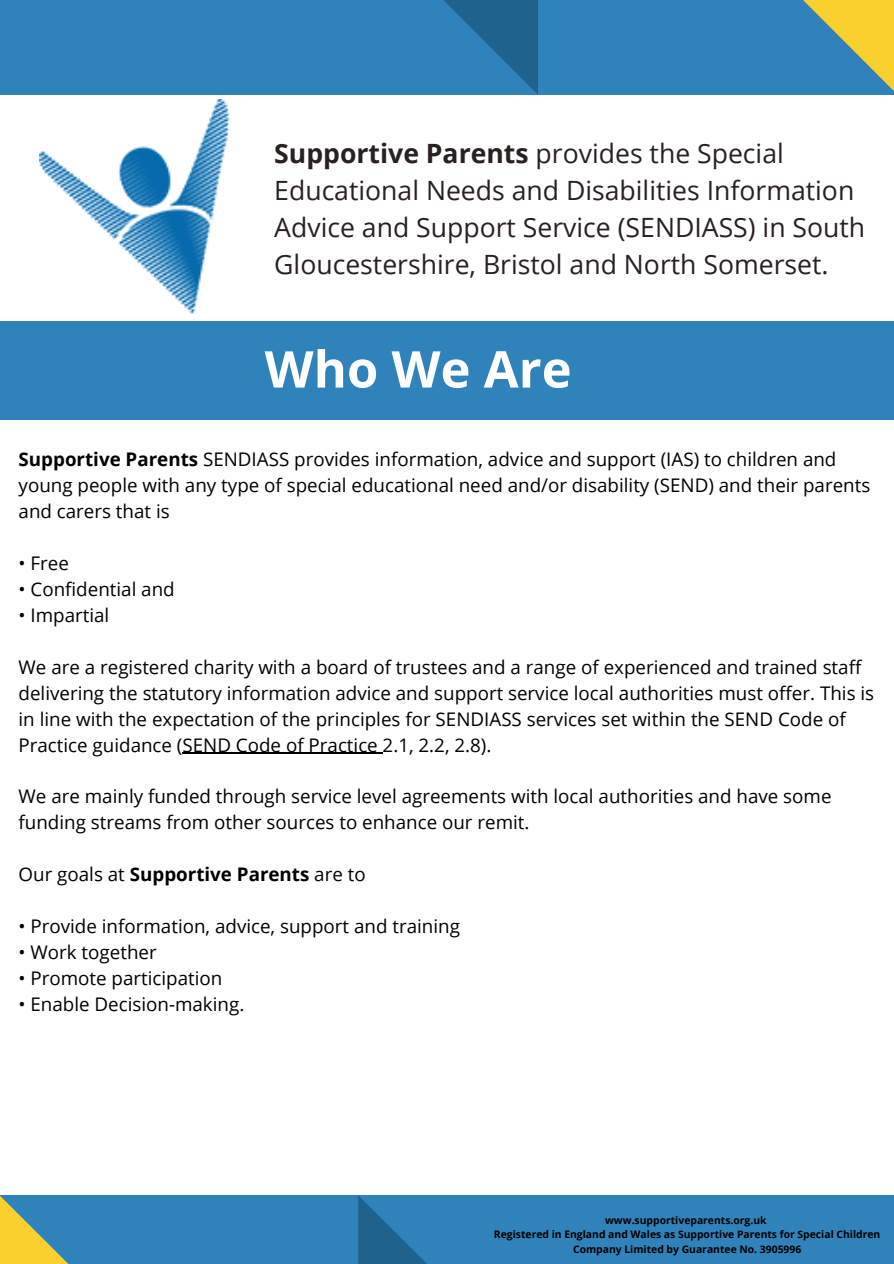
<style>
.page{position:relative;width:894px;height:1264px;background:#fff}
.page>*{position:absolute;margin:0;border:0;box-sizing:border-box;transform-origin:0 0}
.t1{font:700 50.7px "Open Sans";color:#fff}
.t2{font:26.55px/36.9px "Open Sans";color:#282120}
.t3{font:18.75px/26px "Open Sans";color:#000}
.t4{font:700 18.75px "Open Sans";color:#000}
.t5{font:700 10.35px/14.2px "Open Sans";color:#000;text-align:center}
.s1{font-weight:700}
.s2{font-weight:400}
</style>
<div class="page">
<div style="left:0;top:1195px;width:893px;height:68px;background:#2f82ba"></div>
<svg style="left:358px;top:1195px;width:68px;height:68px"></svg>
<div style="left:0;top:0;width:893px;height:95px;background:#2f82ba"></div>
<svg style="left:443px;top:0;width:94px;height:94px"></svg>
<svg style="left:803px;top:0;width:90px;height:90px"></svg>
<svg style="left:0;top:1196px;width:68px;height:67px"></svg>
<div style="left:0;top:322px;width:893px;height:98px;background:#2f82ba"></div>
<hr style="left:182px;top:752px;width:200px;height:1px;background:#000">
<img style="left:39px;top:99px;width:191px;height:215px">
<p class="t2" style="left:274px;top:134px;width:511px"><span class="s1">Supportive Parents</span> provides the Special</p>
<p class="t2" style="left:274px;top:171px;width:592px">Educational Needs and Disabilities Information<br>Advice and Support Service (SENDIASS) in South<br>Gloucestershire, Bristol and North Somerset.</p>
<p class="t1" style="left:264px;top:333px;width:308px">Who We Are</p>
<p class="t3" style="left:19px;top:446px;width:853px"><span class="s1">Supportive Parents</span> SENDIASS provides information, advice and support (IAS) to children and young people with any type of special educational need and/or disability (SEND) and their parents and carers that is</p>
<p class="t3" style="left:19px;top:550px;width:52px">• Free</p>
<p class="t3" style="left:19px;top:576px;width:158px">• Confidential and</p>
<p class="t3" style="left:19px;top:601px;width:92px">• Impartial</p>
<p class="t3" style="left:19px;top:653px;width:856px">We are a registered charity with a board of trustees and a range of experienced and trained staff delivering the statutory information advice and support service local authorities must offer. This is in line with the expectation of the principles for SENDIASS services set within the SEND Code of Practice guidance (SEND Code of Practice 2.1, 2.2, 2.8).</p>
<p class="t3" style="left:19px;top:783px;width:814px">We are mainly funded through service level agreements with local authorities and have some funding streams from other sources to enhance our remit.</p>
<p class="t4" style="left:19px;top:861px;width:348px"><span class="s2">Our goals at</span> Supportive Parents <span class="s2">are to</span></p>
<p class="t3" style="left:19px;top:912px;width:443px">• Provide information, advice, support and training</p>
<p class="t3" style="left:19px;top:938px;width:140px">• Work together</p>
<p class="t3" style="left:19px;top:964px;width:205px">• Promote participation</p>
<p class="t3" style="left:19px;top:990px;width:227px">• Enable Decision-making.</p>
<p class="t5" style="left:605px;top:1212px;width:163px">www.supportiveparents.org.uk</p>
<p class="t5" style="left:494px;top:1227px;width:388px">Registered in England and Wales as Supportive Parents for Special Children<br>Company Limited by Guarantee No. 3905996</p>
</div>
